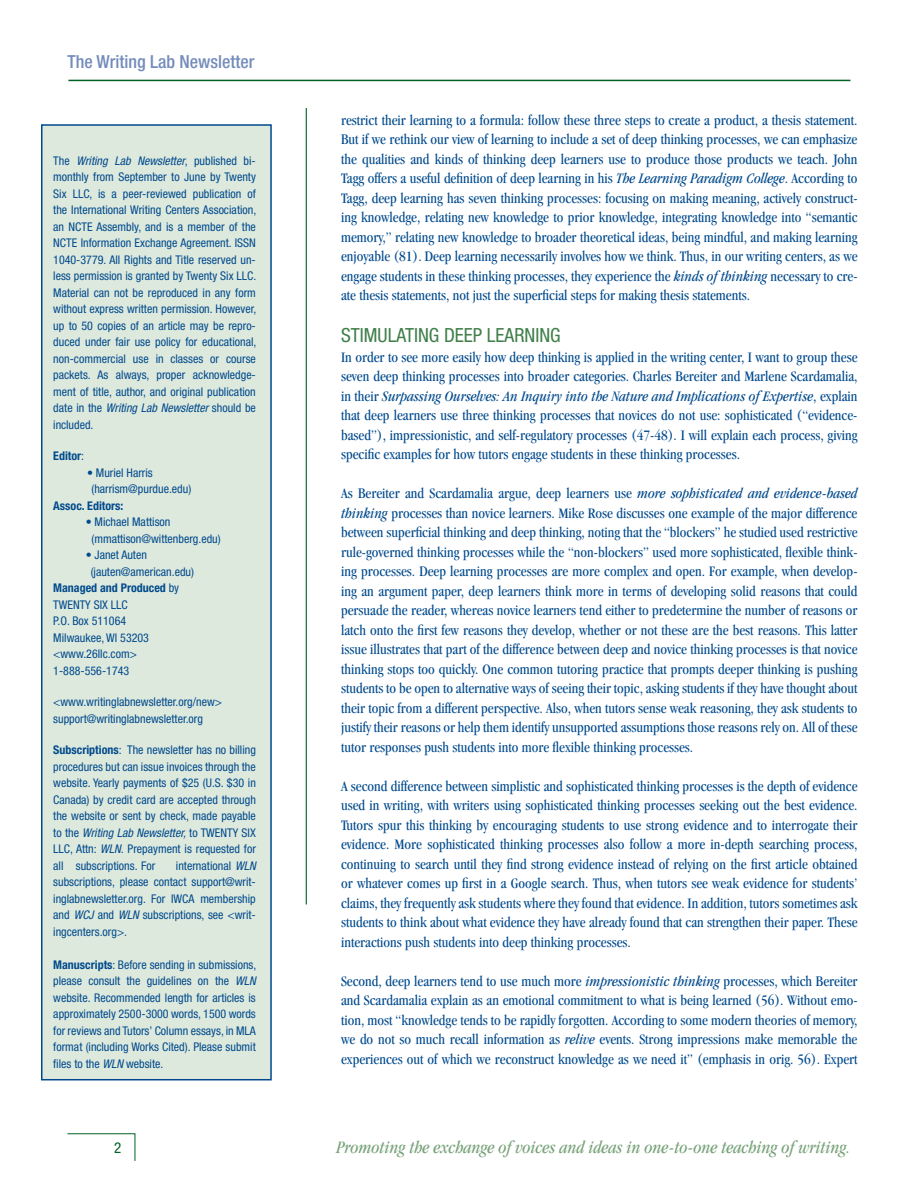
<style>
.page{position:relative;width:918px;height:1188px;background:#fff}
.page>*{position:absolute;margin:0;border:0;box-sizing:border-box;transform-origin:0 0}
.Subheads{font:condensed 19.5px "Helvetica Neue";color:#3f7e49}
.t1{font:italic condensed 18px "Garamond";color:#77a279}
.t2{font:500 condensed 18px "Helvetica Neue";color:#748cbb}
.Text{font:condensed 15px/19.5px "Garamond";color:#004a8d;text-align:justify}
.t3{font:condensed 15px "Helvetica Neue";color:#006224}
.Info{font:condensed 12px/16.5px "Helvetica Neue";color:#004a8d;text-align:justify}
.Info-2{font:700 condensed 12px "Helvetica Neue";color:#004a8d}
.s1{font-style:italic}
.s2{font-weight:400}
.s3{font-weight:700}
</style>
<div class="page">
<svg style="left:67px;top:1133px;width:69px;height:28px"></svg>
<hr style="left:306px;top:108px;width:1px;height:796px;background:#006224">
<hr style="left:68px;top:80px;width:782px;height:1px;background:#006224">
<div style="left:41px;top:124px;width:231px;height:956px;background:#dee9dd;border:2px solid #004a8d"></div>
<p class="t2" style="left:68px;top:51px;width:188px">The Writing Lab Newsletter</p>
<p class="Info" style="left:53px;top:152px;width:205px">The <span class="s1">Writing Lab Newsletter</span>, published bi&shy;monthly from September to June by Twenty Six LLC, is a peer-reviewed publication of the International Writing Centers Association, an NCTE Assembly, and is a member of the NCTE Information Exchange Agreement. ISSN 1040-3779. All Rights and Title reserved un&shy;less permission is granted by Twenty Six LLC.<br>Material can not be reproduced in any form without express written permission. However, up to 50 copies of an article may be repro&shy;duced under fair use policy for educational, non-commercial use in classes or course packets. As always, proper acknowledge&shy;ment of title, author, and original publication date in the <span class="s1">Writing Lab Newsletter</span> should be included.</p>
<p class="Info-2" style="left:53px;top:449px;width:32px">Editor<span class="s2">:</span></p>
<p class="Info" style="left:87px;top:464px;width:67px">• Muriel Harris</p>
<p class="Info" style="left:91px;top:481px;width:101px">(harrism@purdue.edu)</p>
<p class="Info-2" style="left:53px;top:498px;width:72px">Assoc. Editors:</p>
<p class="Info" style="left:86px;top:514px;width:86px">• Michael Mattison</p>
<p class="Info" style="left:91px;top:530px;width:131px">(mmattison@wittenberg.edu)</p>
<p class="Info" style="left:86px;top:547px;width:63px">• Janet Auten</p>
<p class="Info" style="left:91px;top:563px;width:105px">(jauten@american.edu)</p>
<p class="Info-2" style="left:53px;top:581px;width:127px">Managed and Produced <span class="s2">by</span></p>
<p class="Info" style="left:53px;top:596px;width:76px">TWENTY SIX LLC</p>
<p class="Info" style="left:53px;top:613px;width:74px">P.O. Box 511064</p>
<p class="Info" style="left:53px;top:629px;width:97px">Milwaukee, WI 53203</p>
<p class="Info" style="left:53px;top:646px;width:85px">&lt;www.26llc.com&gt;</p>
<p class="Info" style="left:53px;top:662px;width:78px">1-888-556-1743</p>
<p class="Info" style="left:53px;top:694px;width:170px">&lt;www.writinglabnewsletter.org/new&gt;</p>
<p class="Info" style="left:53px;top:710px;width:151px">support@writinglabnewsletter.org</p>
<p class="Info" style="left:53px;top:742px;width:204px"><span class="s3">Subscriptions</span>: The newsletter has no billing procedures but can issue invoices through the website. Yearly payments of $25 (U.S. $30 in Canada) by credit card are accepted through the website or sent by check, made payable to the <span class="s1">Writing Lab Newsletter,</span> to TWENTY SIX LLC, Attn: <span class="s1">WLN.</span> Prepayment is requested for all subscriptions. For</p>
<p class="Info" style="left:53px;top:857px;width:204px;text-indent:123px">international <span class="s1">WLN </span>subscriptions, please contact support@writ&shy;inglabnewsletter.org. For IWCA membership and <span class="s1">WCJ</span> and <span class="s1">WLN</span> subscriptions, see &lt;writ&shy;ingcenters.org&gt;.</p>
<p class="Info" style="left:53px;top:956px;width:205px"><span class="s3">Manuscripts</span>: Before sending in submissions, please consult the guidelines on the <span class="s1">WLN </span>website. Recommended length for articles is approximately 2500-3000 words, 1500 words for reviews and Tutors’ Column essays, in MLA format (including Works Cited). Please submit files to the <span class="s1">WLN</span> website.</p>
<p class="t3" style="left:114px;top:1139px;width:9px">2</p>
<p class="Text" style="left:341px;top:110px;width:518px">restrict their learning to a formula: follow these three steps to create a product, a thesis statement.<br>But if we rethink our view of learning to include a set of deep thinking processes, we can emphasize the qualities and kinds of thinking deep learners use to produce those products we teach. John Tagg offers a useful definition of deep learning in his <span class="s1">The Learning Paradigm College</span>. According to Tagg, deep learning has seven thinking processes: focusing on making meaning, actively construct&shy;ing knowledge, relating new knowledge to prior knowledge, integrating knowledge into “semantic memory,” relating new knowledge to broader theoretical ideas, being mindful, and making learning enjoyable (81). Deep learning necessarily involves how we think. Thus, in our writing centers, as we engage students in these thinking processes, they experience the <span class="s1">kinds of thinking</span> necessary to cre&shy;ate thesis statements, not just the superficial steps for making thesis statements.</p>
<p class="Subheads" style="left:341px;top:324px;width:221px">STIMULATING DEEP LEARNING</p>
<p class="Text" style="left:341px;top:347px;width:518px">In order to see more easily how deep thinking is applied in the writing center, I want to group these seven deep thinking processes into broader categories. Charles Bereiter and Marlene Scardamalia, in their <span class="s1">Surpassing Ourselves: An Inquiry into the Nature and Implications of Expertise</span>, explain that deep learners use three thinking processes that novices do not use: sophisticated (“evidence&shy;based”), impressionistic, and self-regulatory processes (47-48). I will explain each process, giving specific examples for how tutors engage students in these thinking processes.</p>
<p class="Text" style="left:341px;top:483px;width:518px">As Bereiter and Scardamalia argue, deep learners use <span class="s1">more sophisticated and evidence-based thinking</span> processes than novice learners. Mike Rose discusses one example of the major difference between superficial thinking and deep thinking, noting that the “blockers” he studied used restrictive rule-governed thinking processes while the “non-blockers” used more sophisticated, flexible think&shy;ing processes. Deep learning processes are more complex and open. For example, when develop&shy;ing an argument paper, deep learners think more in terms of developing solid reasons that could persuade the reader, whereas novice learners tend either to predetermine the number of reasons or latch onto the first few reasons they develop, whether or not these are the best reasons. This latter issue illustrates that part of the difference between deep and novice thinking processes is that novice thinking stops too quickly. One common tutoring practice that prompts deeper thinking is pushing students to be open to alternative ways of seeing their topic, asking students if they have thought about their topic from a different perspective. Also, when tutors sense weak reasoning, they ask students to justify their reasons or help them identify unsupported assumptions those reasons rely on. All of these tutor responses push students into more flexible thinking processes.</p>
<p class="Text" style="left:341px;top:776px;width:518px">A second difference between simplistic and sophisticated thinking processes is the depth of evidence used in writing, with writers using sophisticated thinking processes seeking out the best evidence.<br>Tutors spur this thinking by encouraging students to use strong evidence and to interrogate their evidence. More sophisticated thinking processes also follow a more in-depth searching process, continuing to search until they find strong evidence instead of relying on the first article obtained or whatever comes up first in a Google search. Thus, when tutors see weak evidence for students’ claims, they frequently ask students where they found that evidence. In addition, tutors sometimes ask students to think about what evidence they have already found that can strengthen their paper. These interactions push students into deep thinking processes.</p>
<p class="Text" style="left:341px;top:971px;width:518px">Second, deep learners tend to use much more <span class="s1">impressionistic thinking</span> processes, which Bereiter and Scardamalia explain as an emotional commitment to what is being learned (56). Without emo&shy;tion, most “knowledge tends to be rapidly forgotten. According to some modern theories of memory, we do not so much recall information as <span class="s1">relive</span> events. Strong impressions make memorable the experiences out of which we reconstruct knowledge as we need it” (emphasis in orig. 56). Expert</p>
<p class="t1" style="left:337px;top:1137px;width:515px">Promoting the exchange of voices and ideas in one-to-one teaching of writing.</p>
</div>
